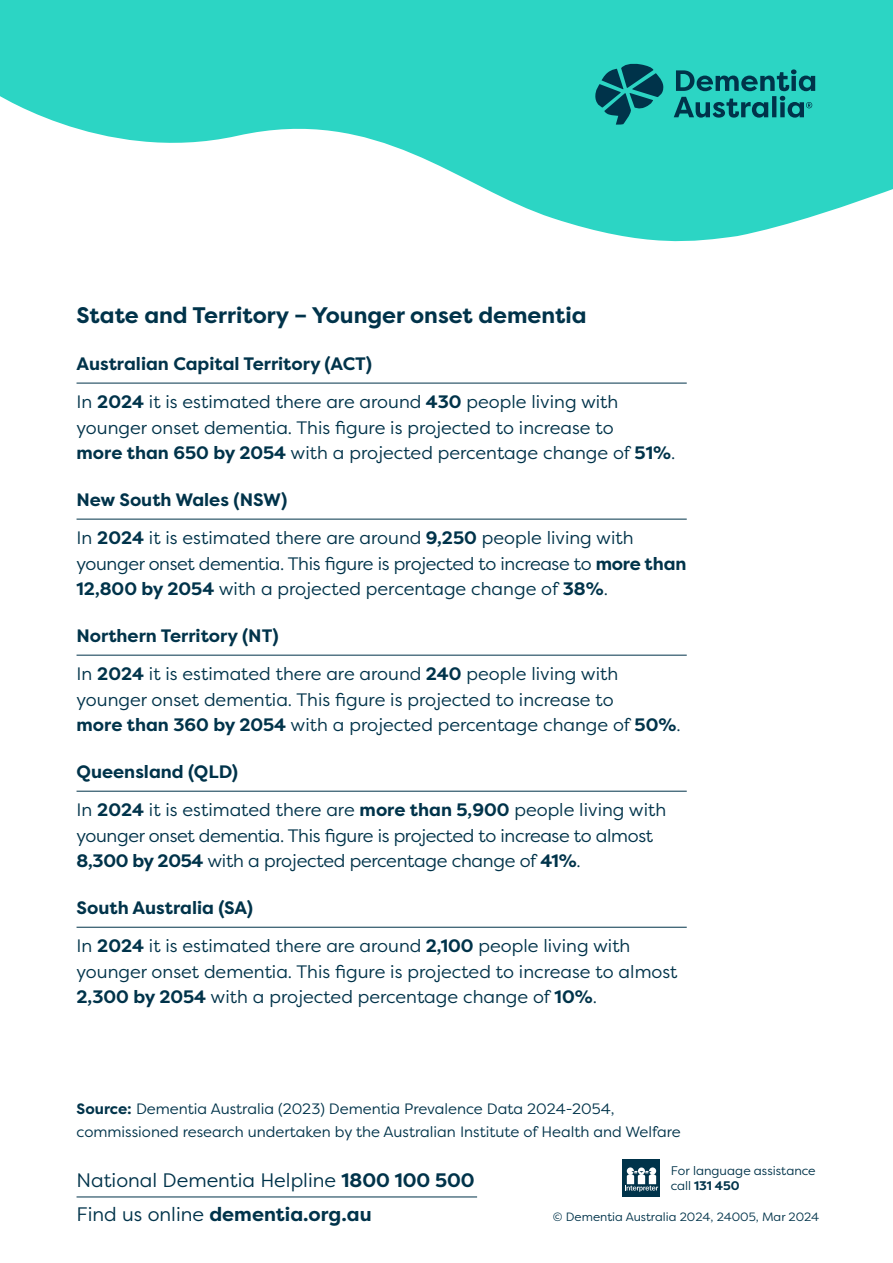
<style>
.page{position:relative;width:893px;height:1263px;background:#fff}
.page>*{position:absolute;margin:0;border:0;box-sizing:border-box;transform-origin:0 0}
.H2b{font:700 22.5px "Filson Pro";color:#00334a}
.t1{font:19.5px/34.8px "Filson Pro";color:#00334a}
.Body{font:18px/25.5px "Filson Pro";color:#00334a}
.Body-2{font:18px/25.5px "Filson Pro";letter-spacing:-.02em;color:#00334a}
.t2{font:700 18px "Filson Pro";color:#00334a}
.t3{font:15px/22.5px "Filson Pro";color:#00334a}
.t4{font:12.45px/14.4px "Filson Pro";color:#00334a}
.t5{font:12px "Filson Pro";color:#00334a}
.s1{font-weight:700}
</style>
<div class="page">
<hr style="left:77px;top:1196px;width:400px;height:1px;background:#00334a">
<svg style="left:0;top:0;width:893px;height:242px;fill:#2cd5c4"></svg>
<div style="left:623px;top:1159px;width:37px;height:38px;background:#00334a"></div>
<svg style="left:625px;top:1167px;width:33px;height:25px"></svg>
<svg style="left:594px;top:63px;width:221px;height:62px;background:#1d9f9b"></svg>
<hr style="left:77px;top:383px;width:610px;height:1px;background:#00334a">
<hr style="left:77px;top:519px;width:610px;height:1px;background:#00334a">
<hr style="left:77px;top:655px;width:610px;height:1px;background:#00334a">
<hr style="left:77px;top:791px;width:610px;height:1px;background:#00334a">
<hr style="left:77px;top:927px;width:610px;height:1px;background:#00334a">
<h2 class="H2b" style="left:77px;top:301px;width:511px">State and Territory – Younger onset dementia</h2>
<h3 class="t2" style="left:77px;top:352px;width:297px">Australian Capital Territory (ACT)</h3>
<p class="Body" style="left:77px;top:389px;width:600px">In <span class="s1">2024</span> it is estimated there are around <span class="s1">430</span> people living with younger onset dementia. This figure is projected to increase to<br><span class="s1">more than 650 by 2054</span> with a projected percentage change of <span class="s1">51%</span>.</p>
<h3 class="t2" style="left:77px;top:488px;width:212px">New South Wales (NSW)</h3>
<p class="Body" style="left:77px;top:525px;width:612px">In <span class="s1">2024</span> it is estimated there are around <span class="s1">9,250</span> people living with younger onset dementia. This figure is projected to increase to <span class="s1">more than<br>12,800 by 2054</span> with a projected percentage change of <span class="s1">38%</span>.</p>
<h3 class="t2" style="left:77px;top:624px;width:204px">Northern Territory (NT)</h3>
<p class="Body" style="left:77px;top:661px;width:606px">In <span class="s1">2024</span> it is estimated there are around <span class="s1">240</span> people living with younger onset dementia. This figure is projected to increase to<br><span class="s1">more than 360 by 2054</span> with a projected percentage change of <span class="s1">50%</span>.</p>
<h3 class="t2" style="left:77px;top:760px;width:163px">Queensland (QLD)</h3>
<p class="Body-2" style="left:77px;top:797px;width:591px">In <span class="s1">2024</span> it is estimated there are <span class="s1">more than 5,900</span> people living with younger onset dementia. This figure is projected to increase to almost<br><span class="s1">8,300 by 2054</span> with a projected percentage change of <span class="s1">41%</span>.</p>
<h3 class="t2" style="left:77px;top:896px;width:178px">South Australia (SA)</h3>
<p class="Body" style="left:77px;top:933px;width:602px">In <span class="s1">2024</span> it is estimated there are around <span class="s1">2,100</span> people living with younger onset dementia. This figure is projected to increase to almost<br><span class="s1">2,300 by 2054</span> with a projected percentage change of <span class="s1">10%</span>.</p>
<p class="t3" style="left:77px;top:1097px;width:606px"><span class="s1">Source:</span> Dementia Australia (2023) Dementia Prevalence Data 2024-2054, commissioned research undertaken by the Australian Institute of Health and Welfare</p>
<p class="t1" style="left:77px;top:1162px;width:400px">National Dementia Helpline <span class="s1">1800 100 500<br></span>Find us online <span class="s1">dementia.org.au</span></p>
<p class="t4" style="left:671px;top:1163px;width:146px">For language assistance call <span class="s1">131 450</span></p>
<p class="t5" style="left:553px;top:1209px;width:268px">© Dementia Australia 2024, 24005, Mar 2024</p>
</div>
